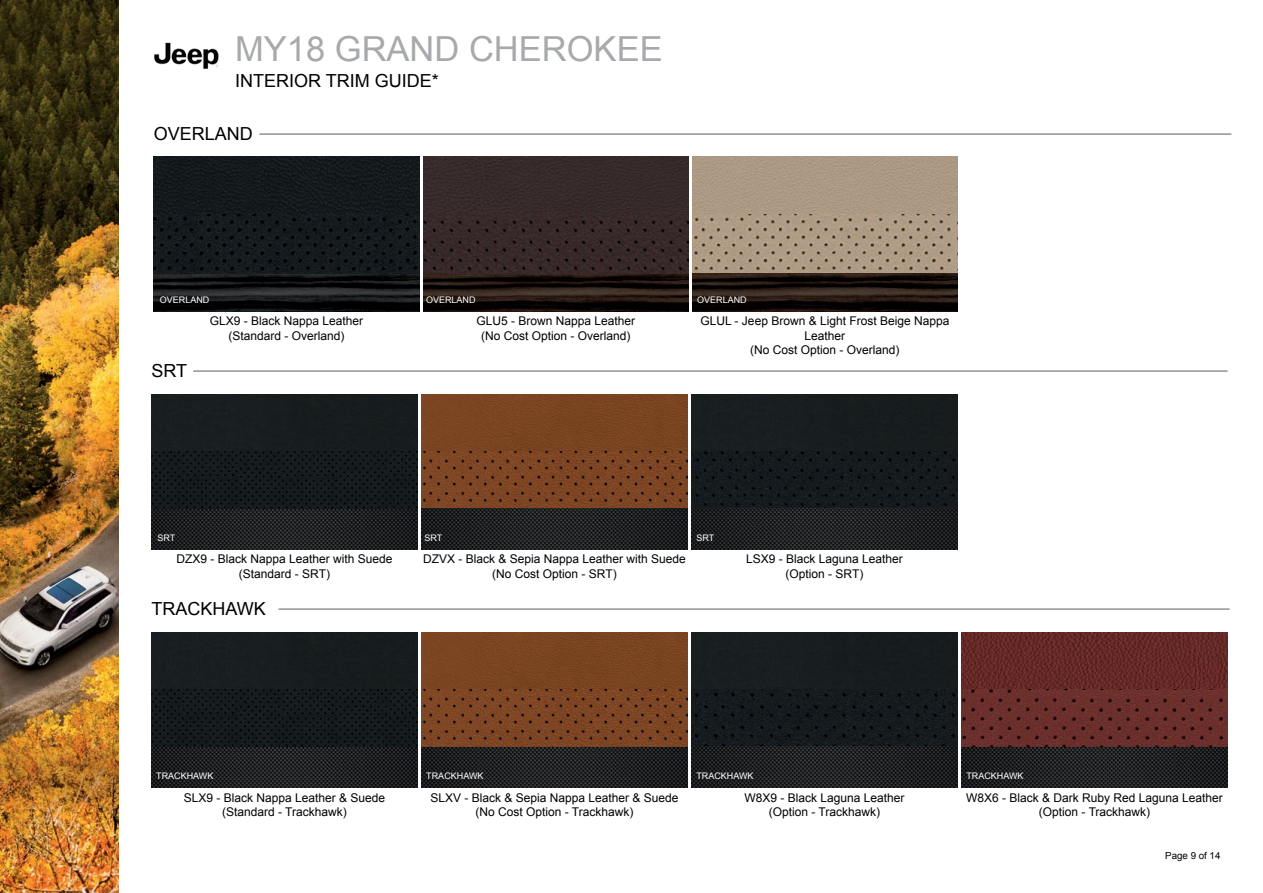
<style>
.page{position:relative;width:1263px;height:893px;background:#fff}
.page>*{position:absolute;margin:0;border:0;box-sizing:border-box;transform-origin:0 0}
.t1{font:34.5px "Arial";color:#a7a9ac}
.t2{font:18px "Arial";color:#000}
.t3{font:12px/14.4px "Arial";color:#000;text-align:center}
.t4{font:9.75px "Arial";color:#000}
.t5{font:9px "Arial";color:#fff}
</style>
<div class="page">
<img style="left:151px;top:394px;width:266px;height:156px">
<img style="left:421px;top:394px;width:266px;height:156px">
<img style="left:691px;top:394px;width:266px;height:156px">
<img style="left:154px;top:42px;width:65px;height:27px">
<img style="left:151px;top:632px;width:266px;height:156px">
<img style="left:421px;top:632px;width:266px;height:156px">
<img style="left:691px;top:632px;width:266px;height:156px">
<img style="left:961px;top:632px;width:266px;height:156px">
<img style="left:154px;top:157px;width:265px;height:155px">
<img style="left:423px;top:157px;width:265px;height:155px">
<img style="left:692px;top:157px;width:265px;height:155px">
<hr style="left:193px;top:370px;width:1034px;height:2px;background:#919294">
<hr style="left:259px;top:133px;width:972px;height:2px;background:#919294">
<hr style="left:279px;top:608px;width:950px;height:2px;background:#919294">
<img style="left:0;top:0;width:118px;height:893px">
<h1 class="t1" style="left:235px;top:27px;width:429px">MY18 GRAND CHEROKEE</h1>
<h2 class="t2" style="left:235px;top:69px;width:205px">INTERIOR TRIM GUIDE*</h2>
<h2 class="t2" style="left:154px;top:121px;width:101px">OVERLAND</h2>
<p class="t5" style="left:160px;top:294px;width:51px">OVERLAND</p>
<p class="t5" style="left:426px;top:294px;width:51px">OVERLAND</p>
<p class="t5" style="left:697px;top:294px;width:51px">OVERLAND</p>
<h2 class="t2" style="left:151px;top:359px;width:37px">SRT</h2>
<p class="t3" style="left:210px;top:314px;width:155px">GLX9 - Black Nappa Leather (Standard - Overland)</p>
<p class="t3" style="left:476px;top:314px;width:160px">GLU5 - Brown Nappa Leather (No Cost Option - Overland)</p>
<p class="t3" style="left:700px;top:314px;width:250px">GLUL - Jeep Brown &amp; Light Frost Beige Nappa<br>Leather<br>(No Cost Option - Overland)</p>
<p class="t5" style="left:157px;top:532px;width:19px">SRT</p>
<p class="t5" style="left:424px;top:532px;width:19px">SRT</p>
<p class="t5" style="left:696px;top:532px;width:19px">SRT</p>
<p class="t3" style="left:176px;top:552px;width:218px">DZX9 - Black Nappa Leather with Suede (Standard - SRT)</p>
<p class="t3" style="left:423px;top:552px;width:264px">DZVX - Black &amp; Sepia Nappa Leather with Suede (No Cost Option - SRT)</p>
<p class="t3" style="left:746px;top:552px;width:158px">LSX9 - Black Laguna Leather (Option - SRT)</p>
<h2 class="t2" style="left:151px;top:597px;width:116px">TRACKHAWK</h2>
<p class="t5" style="left:156px;top:770px;width:59px">TRACKHAWK</p>
<p class="t5" style="left:426px;top:770px;width:59px">TRACKHAWK</p>
<p class="t5" style="left:696px;top:770px;width:59px">TRACKHAWK</p>
<p class="t5" style="left:966px;top:770px;width:59px">TRACKHAWK</p>
<p class="t3" style="left:184px;top:790px;width:203px">SLX9 - Black Nappa Leather &amp; Suede (Standard - Trackhawk)</p>
<p class="t3" style="left:430px;top:790px;width:250px">SLXV - Black &amp; Sepia Nappa Leather &amp; Suede (No Cost Option - Trackhawk)</p>
<p class="t3" style="left:744px;top:790px;width:162px">W8X9 - Black Laguna Leather (Option - Trackhawk)</p>
<p class="t3" style="left:966px;top:790px;width:258px">W8X6 - Black &amp; Dark Ruby Red Laguna Leather (Option - Trackhawk)</p>
<p class="t4" style="left:1165px;top:849px;width:57px">Page 9 of 14</p>
</div>
